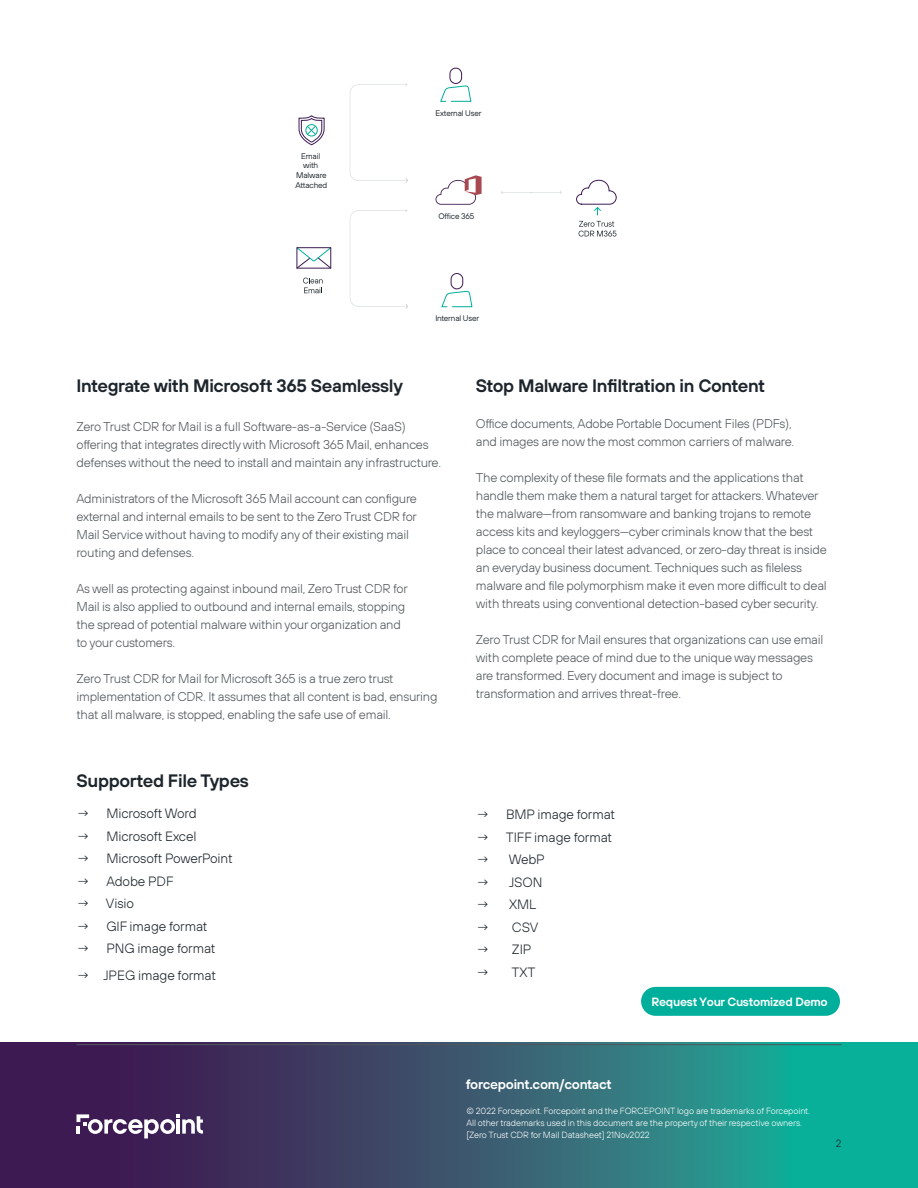
<style>
.page{position:relative;width:918px;height:1188px;background:#fff}
.page>*{position:absolute;margin:0;border:0;box-sizing:border-box;transform-origin:0 0}
.t1{font:600 18px "FP Sans";letter-spacing:-.02em;color:#1d252c}
.t2{font:300 13.5px "FP Sans";letter-spacing:-.01em;color:#1d252c}
.t3{font:600 13.5px "FP Sans";letter-spacing:-.02em;color:#fff}
.t4{font:300 12.75px/18px "FP Sans";letter-spacing:-.02em;color:#52575a}
.t5{font:600 12px "FP Sans";letter-spacing:-.02em;color:#fff}
.t6{font:300 10.5px "FP Sans";color:#1d252c}
.t7{font:300 9px/12px "FP Sans";letter-spacing:-.01em;color:#fff}
.t8{font:8.1px/9.8px "FP Sans";letter-spacing:-.02em;color:#1d252c;text-align:center}
</style>
<div class="page">
<svg style="left:0;top:1043px;width:918px;height:145px;background:#305e72"></svg>
<svg style="left:76px;top:1114px;width:127px;height:25px"></svg>
<hr style="left:76px;top:1044px;width:766px;height:1px;background:#52575a">
<div style="left:641px;top:987px;width:199px;height:29px;background:#00af9b;border-radius:14px"></div>
<svg style="left:440px;top:68px;width:32px;height:34px"></svg>
<svg style="left:298px;top:115px;width:27px;height:30px"></svg>
<svg style="left:298px;top:247px;width:34px;height:22px"></svg>
<div style="left:296px;top:247px;width:35px;height:22px;border:1px solid #3d1a52"></div>
<svg style="left:441px;top:273px;width:32px;height:35px"></svg>
<svg style="left:303px;top:278px;width:20px;height:15px"></svg>
<svg style="left:579px;top:221px;width:37px;height:16px"></svg>
<svg style="left:501px;top:191px;width:61px;height:3px"></svg>
<svg style="left:436px;top:175px;width:46px;height:30px"></svg>
<svg style="left:350px;top:209px;width:58px;height:100px"></svg>
<svg style="left:350px;top:83px;width:58px;height:100px"></svg>
<svg style="left:576px;top:179px;width:41px;height:36px"></svg>
<p class="t8" style="left:295px;top:151px;width:34px">Email with<br>Malware<br>Attached</p>
<p class="t8" style="left:436px;top:108px;width:47px">External User</p>
<p class="t8" style="left:438px;top:211px;width:38px">Office 365</p>
<p class="t8" style="left:435px;top:314px;width:45px">Internal User</p>
<h1 class="t1" style="left:76px;top:374px;width:328px">Integrate with Microsoft 365 Seamlessly</h1>
<p class="t4" style="left:76px;top:417px;width:366px">Zero Trust CDR for Mail is a full Software-as-a-Service (SaaS) offering that integrates directly with Microsoft 365 Mail, enhances defenses without the need to install and maintain any infrastructure.</p>
<p class="t4" style="left:76px;top:489px;width:342px">Administrators of the Microsoft 365 Mail account can configure external and internal emails to be sent to the Zero Trust CDR for Mail Service without having to modify any of their existing mail routing and defenses.</p>
<p class="t4" style="left:76px;top:579px;width:333px">As well as protecting against inbound mail, Zero Trust CDR for Mail is also applied to outbound and internal emails, stopping the spread of potential malware within your organization and to your customers.</p>
<p class="t4" style="left:76px;top:669px;width:363px">Zero Trust CDR for Mail for Microsoft 365 is a true zero trust implementation of CDR. It assumes that all content is bad, ensuring that all malware, is stopped, enabling the safe use of email.</p>
<h1 class="t1" style="left:76px;top:769px;width:174px">Supported File Types</h1>
<p class="t2" style="left:76px;top:805px;width:122px">→ Microsoft Word</p>
<p class="t2" style="left:76px;top:828px;width:122px">→ Microsoft Excel</p>
<p class="t2" style="left:76px;top:850px;width:158px">→ Microsoft PowerPoint</p>
<p class="t2" style="left:76px;top:873px;width:99px">→ Adobe PDF</p>
<p class="t2" style="left:76px;top:895px;width:59px">→ Visio</p>
<p class="t2" style="left:76px;top:918px;width:132px">→ GIF image format</p>
<p class="t2" style="left:76px;top:940px;width:140px">→ PNG image format</p>
<p class="t2" style="left:76px;top:967px;width:141px">→ JPEG image format</p>
<h1 class="t1" style="left:476px;top:374px;width:291px">Stop Malware Infiltration in Content</h1>
<p class="t4" style="left:476px;top:414px;width:320px">Office documents, Adobe Portable Document Files (PDFs), and images are now the most common carriers of malware.</p>
<p class="t4" style="left:476px;top:468px;width:353px">The complexity of these file formats and the applications that handle them make them a natural target for attackers. Whatever the malware—from ransomware and banking trojans to remote access kits and keyloggers—cyber criminals know that the best place to conceal their latest advanced, or zero-day threat is inside an everyday business document. Techniques such as fileless malware and file polymorphism make it even more difficult to deal with threats using conventional detection-based cyber security.</p>
<p class="t4" style="left:476px;top:630px;width:349px">Zero Trust CDR for Mail ensures that organizations can use email with complete peace of mind due to the unique way messages are transformed. Every document and image is subject to transformation and arrives threat-free.</p>
<p class="t2" style="left:476px;top:806px;width:140px">→ BMP image format</p>
<p class="t2" style="left:476px;top:829px;width:137px">→ TIFF image format</p>
<p class="t2" style="left:476px;top:851px;width:70px">→ WebP</p>
<p class="t2" style="left:476px;top:874px;width:68px">→ JSON</p>
<p class="t2" style="left:476px;top:896px;width:62px">→ XML</p>
<p class="t2" style="left:476px;top:919px;width:64px">→ CSV</p>
<p class="t2" style="left:476px;top:941px;width:57px">→ ZIP</p>
<p class="t2" style="left:476px;top:964px;width:61px">→ TXT</p>
<p class="t5" style="left:651px;top:994px;width:178px">Request Your Customized Demo</p>
<p class="t3" style="left:466px;top:1075px;width:148px">forcepoint.com/contact</p>
<p class="t7" style="left:466px;top:1104px;width:345px">© 2022 Forcepoint. Forcepoint and the FORCEPOINT logo are trademarks of Forcepoint.<br>All other trademarks used in this document are the property of their respective owners. [Zero Trust CDR for Mail Datasheet] 21Nov2022</p>
<p class="t6" style="left:836px;top:1137px;width:7px">2</p>
</div>
